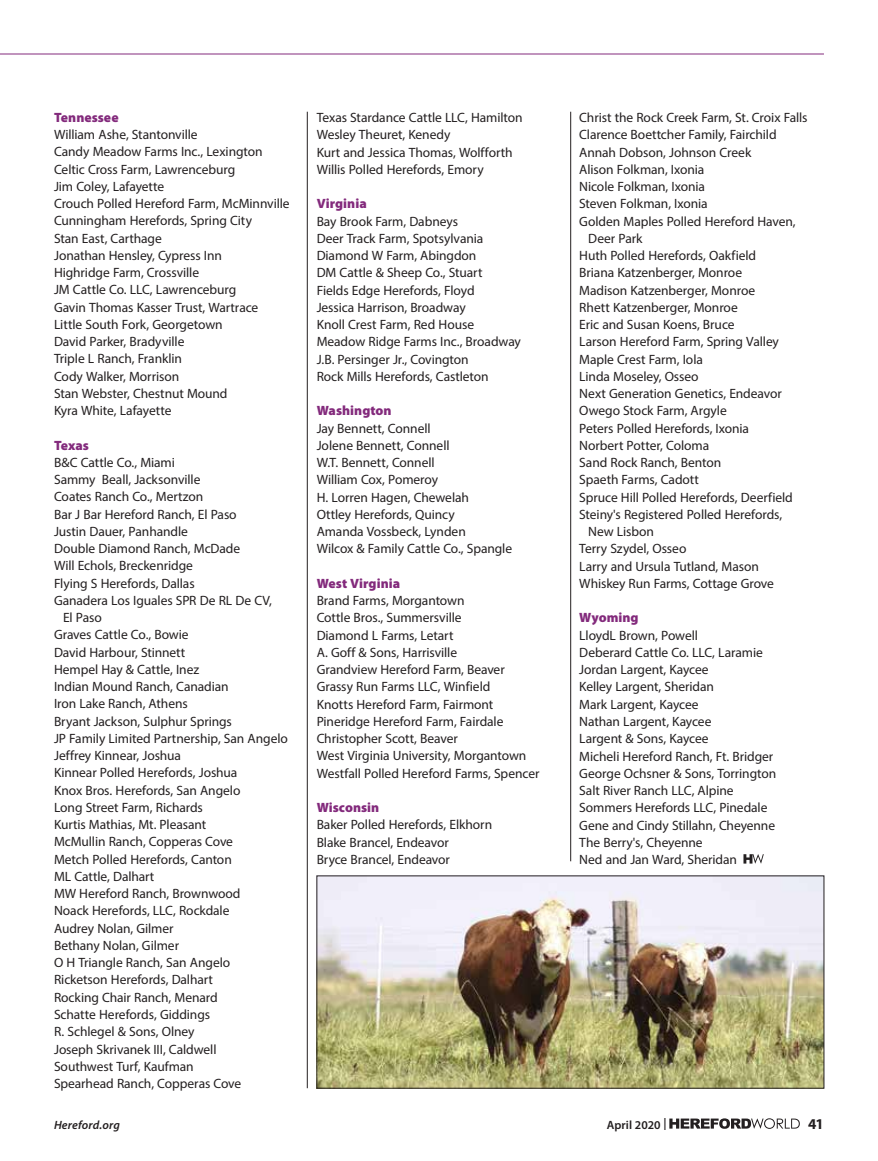
<style>
.page{position:relative;width:878px;height:1161px;background:#fff}
.page>*{position:absolute;margin:0;border:0;box-sizing:border-box;transform-origin:0 0}
.t1{font:700 15px "Myriad Pro";color:#231f20}
.t2{font:13.5px/17.2px "Myriad Pro";letter-spacing:-.005em;color:#231f20}
.t3{font:900 13.5px "Myriad Pro";color:#832a7c}
.t4{font:italic 600 12px "Myriad Pro";letter-spacing:.015em;color:#231f20}
.t5{font:600 12px "Myriad Pro";letter-spacing:.005em;color:#231f20}
</style>
<div class="page">
<hr style="left:0;top:54px;width:824px;height:1px;background:#832a7c">
<svg style="left:743px;top:854px;width:20px;height:10px"></svg>
<hr style="left:307px;top:112px;width:1px;height:976px;background:#231f20">
<hr style="left:570px;top:112px;width:1px;height:749px;background:#231f20">
<img style="left:318px;top:878px;width:504px;height:208px">
<svg style="left:669px;top:1118px;width:130px;height:11px"></svg>
<p class="t3" style="left:54px;top:108px;width:66px">Tennessee</p>
<p class="t2" style="left:54px;top:126px;width:237px">William Ashe, Stantonville<br>Candy Meadow Farms Inc., Lexington<br>Celtic Cross Farm, Lawrenceburg<br>Jim Coley, Lafayette<br>Crouch Polled Hereford Farm, McMinnville<br>Cunningham Herefords, Spring City<br>Stan East, Carthage<br>Jonathan Hensley, Cypress Inn<br>Highridge Farm, Crossville<br>JM Cattle Co. LLC, Lawrenceburg<br>Gavin Thomas Kasser Trust, Wartrace<br>Little South Fork, Georgetown<br>David Parker, Bradyville<br>Triple L Ranch, Franklin<br>Cody Walker, Morrison<br>Stan Webster, Chestnut Mound<br>Kyra White, Lafayette</p>
<p class="t3" style="left:54px;top:436px;width:36px">Texas</p>
<p class="t2" style="left:54px;top:454px;width:122px">B&amp;C Cattle Co., Miami</p>
<p class="t2" style="left:54px;top:471px;width:148px">Sammy Beall, Jacksonville</p>
<p class="t2" style="left:54px;top:488px;width:151px">Coates Ranch Co., Mertzon</p>
<p class="t2" style="left:54px;top:505px;width:184px">Bar J Bar Hereford Ranch, El Paso</p>
<p class="t2" style="left:54px;top:523px;width:135px">Justin Dauer, Panhandle</p>
<p class="t2" style="left:54px;top:540px;width:188px">Double Diamond Ranch, McDade</p>
<p class="t2" style="left:54px;top:557px;width:140px">Will Echols, Breckenridge</p>
<p class="t2" style="left:54px;top:574px;width:142px">Flying S Herefords, Dallas</p>
<p class="t2" style="left:54px;top:592px;width:219px">Ganadera Los Iguales SPR De RL De CV,</p>
<p class="t2" style="left:63px;top:609px;width:40px">El Paso</p>
<p class="t2" style="left:54px;top:626px;width:136px">Graves Cattle Co., Bowie</p>
<p class="t2" style="left:54px;top:643px;width:133px">David Harbour, Stinnett</p>
<p class="t2" style="left:54px;top:661px;width:147px">Hempel Hay &amp; Cattle, Inez</p>
<p class="t2" style="left:54px;top:678px;width:176px">Indian Mound Ranch, Canadian</p>
<p class="t2" style="left:54px;top:695px;width:135px">Iron Lake Ranch, Athens</p>
<p class="t2" style="left:54px;top:712px;width:179px">Bryant Jackson, Sulphur Springs</p>
<p class="t2" style="left:54px;top:730px;width:235px">JP Family Limited Partnership, San Angelo</p>
<p class="t2" style="left:54px;top:747px;width:129px">Jeffrey Kinnear, Joshua</p>
<p class="t2" style="left:54px;top:764px;width:185px">Kinnear Polled Herefords, Joshua</p>
<p class="t2" style="left:54px;top:781px;width:188px">Knox Bros. Herefords, San Angelo</p>
<p class="t2" style="left:54px;top:799px;width:150px">Long Street Farm, Richards</p>
<p class="t2" style="left:54px;top:816px;width:154px">Kurtis Mathias, Mt. Pleasant</p>
<p class="t2" style="left:54px;top:833px;width:180px">McMullin Ranch, Copperas Cove</p>
<p class="t2" style="left:54px;top:850px;width:179px">Metch Polled Herefords, Canton</p>
<p class="t2" style="left:54px;top:868px;width:102px">ML Cattle, Dalhart</p>
<p class="t2" style="left:54px;top:885px;width:188px">MW Hereford Ranch, Brownwood</p>
<p class="t2" style="left:54px;top:902px;width:177px">Noack Herefords, LLC, Rockdale</p>
<p class="t2" style="left:54px;top:919px;width:121px">Audrey Nolan, Gilmer</p>
<p class="t2" style="left:54px;top:937px;width:126px">Bethany Nolan, Gilmer</p>
<p class="t2" style="left:54px;top:954px;width:178px">O H Triangle Ranch, San Angelo</p>
<p class="t2" style="left:54px;top:971px;width:160px">Ricketson Herefords, Dalhart</p>
<p class="t2" style="left:54px;top:988px;width:165px">Rocking Chair Ranch, Menard</p>
<p class="t2" style="left:54px;top:1006px;width:157px">Schatte Herefords, Giddings</p>
<p class="t2" style="left:54px;top:1023px;width:142px">R. Schlegel &amp; Sons, Olney</p>
<p class="t2" style="left:54px;top:1040px;width:164px">Joseph Skrivanek III, Caldwell</p>
<p class="t2" style="left:54px;top:1057px;width:141px">Southwest Turf, Kaufman</p>
<p class="t2" style="left:54px;top:1075px;width:189px">Spearhead Ranch, Copperas Cove</p>
<p class="t2" style="left:316px;top:109px;width:207px">Texas Stardance Cattle LLC, Hamilton<br>Wesley Theuret, Kenedy<br>Kurt and Jessica Thomas, Wolfforth<br>Willis Polled Herefords, Emory</p>
<p class="t3" style="left:316px;top:195px;width:52px">Virginia</p>
<p class="t2" style="left:316px;top:212px;width:206px">Bay Brook Farm, Dabneys<br>Deer Track Farm, Spotsylvania<br>Diamond W Farm, Abingdon<br>DM Cattle &amp; Sheep Co., Stuart<br>Fields Edge Herefords, Floyd<br>Jessica Harrison, Broadway<br>Knoll Crest Farm, Red House<br>Meadow Ridge Farms Inc., Broadway<br>J.B. Persinger Jr., Covington<br>Rock Mills Herefords, Castleton</p>
<p class="t3" style="left:316px;top:402px;width:76px">Washington</p>
<p class="t2" style="left:316px;top:419px;width:197px">Jay Bennett, Connell<br>Jolene Bennett, Connell<br>W.T. Bennett, Connell<br>William Cox, Pomeroy<br>H. Lorren Hagen, Chewelah<br>Ottley Herefords, Quincy<br>Amanda Vossbeck, Lynden<br>Wilcox &amp; Family Cattle Co., Spangle</p>
<p class="t3" style="left:316px;top:574px;width:85px">West Virginia</p>
<p class="t2" style="left:316px;top:592px;width:224px">Brand Farms, Morgantown<br>Cottle Bros., Summersville<br>Diamond L Farms, Letart<br>A. Goff &amp; Sons, Harrisville<br>Grandview Hereford Farm, Beaver<br>Grassy Run Farms LLC, Winfield<br>Knotts Hereford Farm, Fairmont<br>Pineridge Hereford Farm, Fairdale<br>Christopher Scott, Beaver<br>West Virginia University, Morgantown<br>Westfall Polled Hereford Farms, Spencer</p>
<p class="t3" style="left:316px;top:799px;width:64px">Wisconsin</p>
<p class="t2" style="left:316px;top:816px;width:177px">Baker Polled Herefords, Elkhorn<br>Blake Brancel, Endeavor<br>Bryce Brancel, Endeavor</p>
<p class="t2" style="left:579px;top:109px;width:230px">Christ the Rock Creek Farm, St. Croix Falls</p>
<p class="t2" style="left:579px;top:126px;width:199px">Clarence Boettcher Family, Fairchild</p>
<p class="t2" style="left:579px;top:143px;width:173px">Annah Dobson, Johnson Creek</p>
<p class="t2" style="left:579px;top:161px;width:127px">Alison Folkman, Ixonia</p>
<p class="t2" style="left:579px;top:178px;width:127px">Nicole Folkman, Ixonia</p>
<p class="t2" style="left:579px;top:195px;width:130px">Steven Folkman, Ixonia</p>
<p class="t2" style="left:579px;top:212px;width:218px">Golden Maples Polled Hereford Haven,</p>
<p class="t2" style="left:588px;top:230px;width:56px">Deer Park</p>
<p class="t2" style="left:579px;top:247px;width:178px">Huth Polled Herefords, Oakfield</p>
<p class="t2" style="left:579px;top:264px;width:164px">Briana Katzenberger, Monroe</p>
<p class="t2" style="left:579px;top:281px;width:177px">Madison Katzenberger, Monroe</p>
<p class="t2" style="left:579px;top:299px;width:160px">Rhett Katzenberger, Monroe</p>
<p class="t2" style="left:579px;top:316px;width:157px">Eric and Susan Koens, Bruce</p>
<p class="t2" style="left:579px;top:333px;width:201px">Larson Hereford Farm, Spring Valley</p>
<p class="t2" style="left:579px;top:350px;width:125px">Maple Crest Farm, Iola</p>
<p class="t2" style="left:579px;top:368px;width:121px">Linda Moseley, Osseo</p>
<p class="t2" style="left:579px;top:385px;width:204px">Next Generation Genetics, Endeavor</p>
<p class="t2" style="left:579px;top:402px;width:149px">Owego Stock Farm, Argyle</p>
<p class="t2" style="left:579px;top:419px;width:171px">Peters Polled Herefords, Ixonia</p>
<p class="t2" style="left:579px;top:437px;width:131px">Norbert Potter, Coloma</p>
<p class="t2" style="left:579px;top:454px;width:143px">Sand Rock Ranch, Benton</p>
<p class="t2" style="left:579px;top:471px;width:121px">Spaeth Farms, Cadott</p>
<p class="t2" style="left:579px;top:488px;width:215px">Spruce Hill Polled Herefords, Deerfield</p>
<p class="t2" style="left:579px;top:506px;width:204px">Steiny's Registered Polled Herefords,</p>
<p class="t2" style="left:588px;top:523px;width:67px">New Lisbon</p>
<p class="t2" style="left:579px;top:540px;width:109px">Terry Szydel, Osseo</p>
<p class="t2" style="left:579px;top:557px;width:181px">Larry and Ursula Tutland, Mason</p>
<p class="t2" style="left:579px;top:575px;width:196px">Whiskey Run Farms, Cottage Grove</p>
<p class="t3" style="left:579px;top:609px;width:61px">Wyoming</p>
<p class="t2" style="left:579px;top:626px;width:198px">LloydL Brown, Powell<br>Deberard Cattle Co. LLC, Laramie<br>Jordan Largent, Kaycee<br>Kelley Largent, Sheridan<br>Mark Largent, Kaycee<br>Nathan Largent, Kaycee<br>Largent &amp; Sons, Kaycee<br>Micheli Hereford Ranch, Ft. Bridger<br>George Ochsner &amp; Sons, Torrington<br>Salt River Ranch LLC, Alpine<br>Sommers Herefords LLC, Pinedale<br>Gene and Cindy Stillahn, Cheyenne<br>The Berry's, Cheyenne<br>Ned and Jan Ward, Sheridan</p>
<p class="t4" style="left:54px;top:1117px;width:67px">Hereford.org</p>
<p class="t5" style="left:606px;top:1117px;width:61px">April 2020 |</p>
<p class="t1" style="left:808px;top:1114px;width:17px">41</p>
</div>
